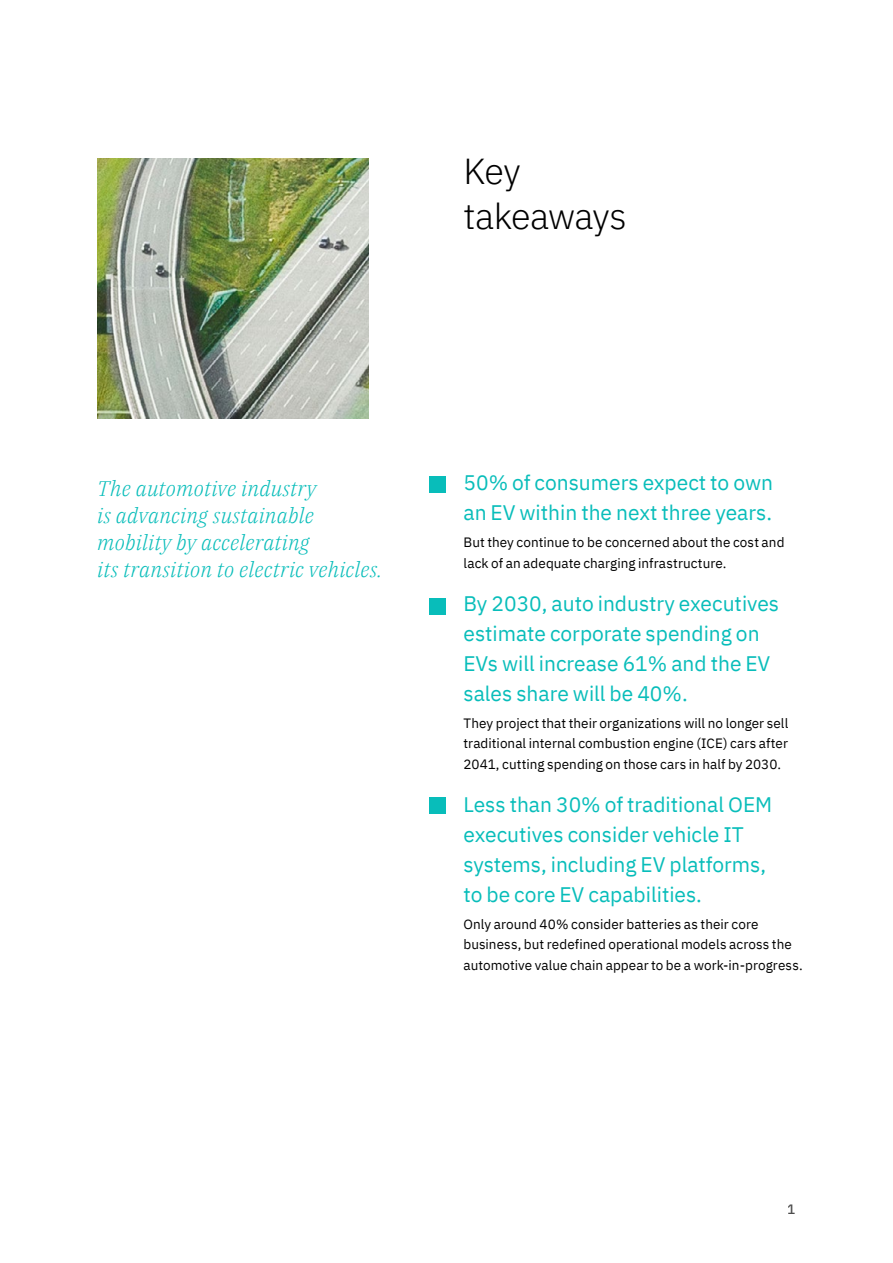
<style>
.page{position:relative;width:893px;height:1263px;background:#fff}
.page>*{position:absolute;margin:0;border:0;box-sizing:border-box;transform-origin:0 0}
.Body_Reg__9_13_5{font:300 36px/45px "IBM Plex Sans";letter-spacing:-.015em;color:#000}
.Key_takeway_heading{font:21px/30px "IBM Plex Sans";color:#08bdba}
.Highlight_Quote_Body{font:italic 300 21px/27px "IBM Plex Serif";letter-spacing:.01em;color:#08bdba}
.Body_Reg__9_13_5-2{font:13.5px/20.2px "IBM Plex Sans";letter-spacing:.005em;color:#000}
.t1{font:500 13.5px "IBM Plex Sans";color:#000}
</style>
<div class="page">
<div style="left:429px;top:477px;width:17px;height:16px;background:#08bdba"></div>
<div style="left:429px;top:598px;width:17px;height:16px;background:#08bdba"></div>
<div style="left:429px;top:798px;width:17px;height:16px;background:#08bdba"></div>
<img style="left:97px;top:159px;width:271px;height:259px">
<p class="Body_Reg__9_13_5" style="left:463px;top:145px;width:165px">Key takeaways</p>
<p class="Highlight_Quote_Body" style="left:97px;top:473px;width:287px">The automotive industry<br>is advancing sustainable mobility by accelerating<br>its transition to electric vehicles.</p>
<p class="Key_takeway_heading" style="left:463px;top:466px;width:311px">50% of consumers expect to own an EV within the next three years.</p>
<p class="Body_Reg__9_13_5-2" style="left:463px;top:531px;width:322px">But they continue to be concerned about the cost and lack of an adequate charging infrastructure.</p>
<p class="Key_takeway_heading" style="left:463px;top:587px;width:317px">By 2030, auto industry executives estimate corporate spending on<br>EVs will increase 61% and the EV sales share will be 40%.</p>
<p class="Body_Reg__9_13_5-2" style="left:463px;top:712px;width:326px;text-align:justify">They project that their organizations will no longer sell traditional internal combustion engine (ICE) cars after 2041, cutting spending on those cars in half by 2030.</p>
<p class="Key_takeway_heading" style="left:463px;top:788px;width:310px">Less than 30% of traditional OEM executives consider vehicle IT systems, including EV platforms, to be core EV capabilities.</p>
<p class="Body_Reg__9_13_5-2" style="left:463px;top:913px;width:341px">Only around 40% consider batteries as their core business, but redefined operational models across the automotive value chain appear to be a work-in-progress.</p>
<p class="t1" style="left:788px;top:1198px;width:10px">1</p>
</div>
